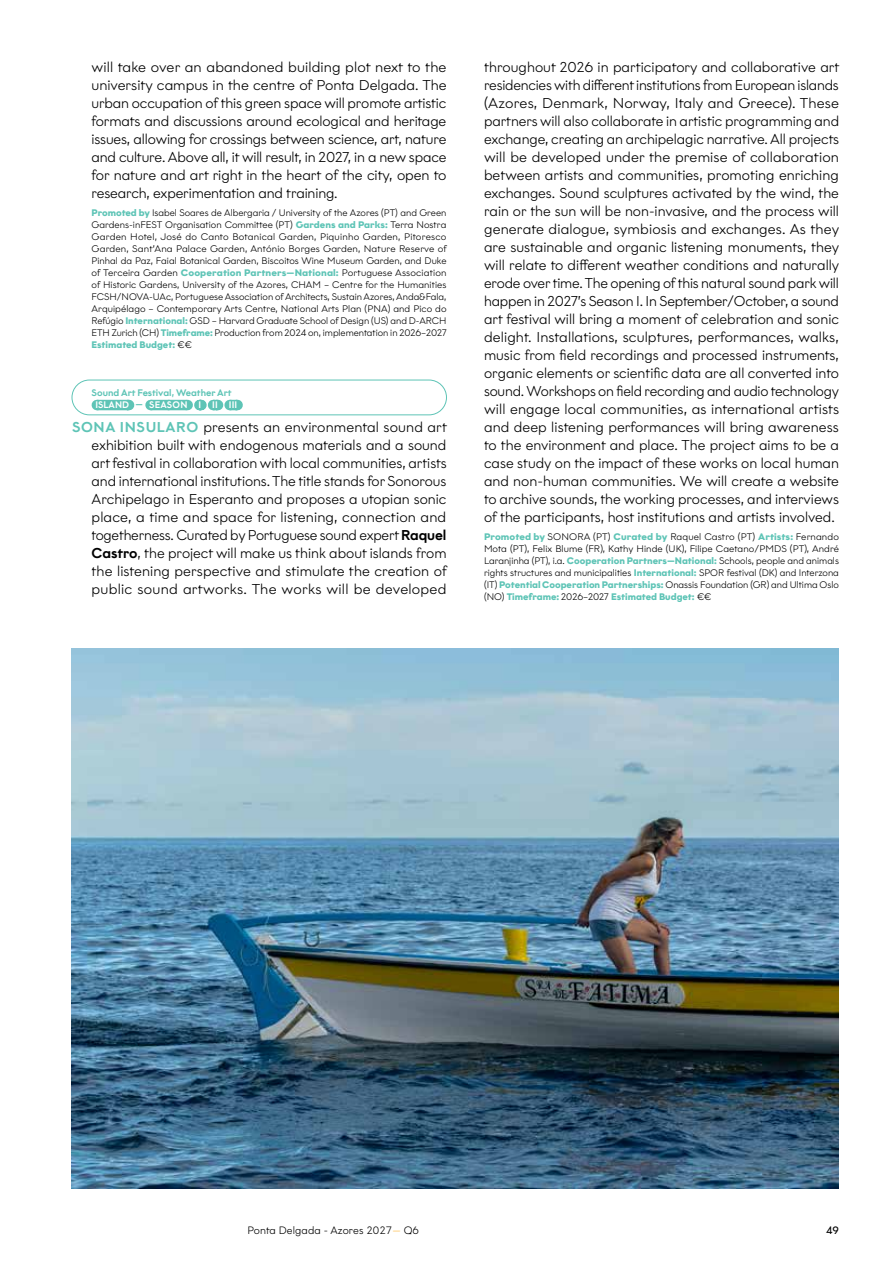
<style>
.page{position:relative;width:893px;height:1263px;background:#fff}
.page>*{position:absolute;margin:0;border:0;box-sizing:border-box;transform-origin:0 0}
.t1{font:300 14.25px/18px "Graphit";color:#000;text-align:justify}
.t2{font:300 10.65px "Graphit";letter-spacing:.01em;color:#000}
.t3{font:10.65px "Graphit";color:#000}
.t4{font:300 9.45px/12px "Graphit";letter-spacing:-.005em;color:#000;text-align:justify}
.t5{font:500 9.45px/12px "Graphit";color:#5ec4b6}
.s1{font-weight:700;color:#5ec4b6}
.s2{color:#fff}
.s3{font-weight:500;color:#5ec4b6}
.s4{font-weight:500}
.s5{color:#fdb940}
</style>
<div class="page">
<div style="left:72px;top:380px;width:375px;height:35px;border:1px solid #5ec4b6;border-radius:17px"></div>
<div style="left:97px;top:400px;width:31px;height:10px;background:#5ec4b6"></div>
<div style="left:151px;top:400px;width:36px;height:10px;background:#5ec4b6"></div>
<svg style="left:199px;top:400px;width:2px;height:10px"></svg>
<svg style="left:213px;top:400px;width:5px;height:10px"></svg>
<svg style="left:230px;top:400px;width:8px;height:10px"></svg>
<img style="left:72px;top:648px;width:767px;height:540px">
<p class="t1" style="left:92px;top:58px;width:357px">will take over an abandoned building plot next to the university campus in the centre of Ponta Delgada. The urban occupation of this green space will promote artistic formats and discussions around ecological and heritage issues, allowing for crossings between science, art, nature and culture. Above all, it will result, in 2027, in a new space for nature and art right in the heart of the city, open to research, experimentation and training.</p>
<p class="t4" style="left:92px;top:207px;width:357px"><span class="s1">Promoted by</span> Isabel Soares de Albergaria / University of the Azores (PT) and Green Gardens-inFEST Organisation Committee (PT) <span class="s1">Gardens and Parks:</span> Terra Nostra Garden Hotel, José do Canto Botanical Garden, Piquinho Garden, Pitoresco Garden, Sant’Ana Palace Garden, António Borges Garden, Nature Reserve of Pinhal da Paz, Faial Botanical Garden, Biscoitos Wine Museum Garden, and Duke of Terceira Garden <span class="s1">Cooperation Partners—National:</span> Portuguese Association of Historic Gardens, University of the Azores, CHAM – Centre for the Humanities FCSH/NOVA-UAc, Portuguese Association of Architects, Sustain Azores, Anda&amp;Fala, Arquipélago – Contemporary Arts Centre, National Arts Plan (PNA) and Pico do Refúgio <span class="s1">International:</span> GSD – Harvard Graduate School of Design (US) and D-ARCH ETH Zurich (CH) <span class="s1">Timeframe:</span> Production from 2024 on, implementation in 2026–2027<br><span class="s1">Estimated Budget:</span> €€</p>
<p class="t5" style="left:95px;top:386px;width:143px;text-indent:-4px">Sound Art Festival, Weather Art<br><span class="s2">ISLAND</span> — <span class="s2">SEASON I II III</span></p>
<p class="t1" style="left:92px;top:418px;width:357px;text-indent:-19px"><span class="s3">SONA INSULARO</span> presents an environmental sound art exhibition built with endogenous materials and a sound art festival in collaboration with local communities, artists and international institutions. The title stands for Sonorous Archipelago in Esperanto and proposes a utopian sonic place, a time and space for listening, connection and togetherness. Curated by Portuguese sound expert <span class="s4">Raquel Castro</span>, the project will make us think about islands from the listening perspective and stimulate the creation of public sound artworks. The works will be developed</p>
<p class="t1" style="left:484px;top:58px;width:357px">throughout 2026 in participatory and collaborative art residencies with different institutions from European islands (Azores, Denmark, Norway, Italy and Greece). These partners will also collaborate in artistic programming and exchange, creating an archipelagic narrative. All projects will be developed under the premise of collaboration between artists and communities, promoting enriching exchanges. Sound sculptures activated by the wind, the rain or the sun will be non-invasive, and the process will generate dialogue, symbiosis and exchanges. As they are sustainable and organic listening monuments, they will relate to different weather conditions and naturally erode over time. The opening of this natural sound park will happen in 2027’s Season I. In September/October, a sound art festival will bring a moment of celebration and sonic delight. Installations, sculptures, performances, walks, music from field recordings and processed instruments, organic elements or scientific data are all converted into sound. Workshops on field recording and audio technology will engage local communities, as international artists and deep listening performances will bring awareness to the environment and place. The project aims to be a case study on the impact of these works on local human and non-human communities. We will create a website to archive sounds, the working processes, and interviews of the participants, host institutions and artists involved.</p>
<p class="t4" style="left:484px;top:531px;width:357px"><span class="s1">Promoted by</span> SONORA (PT) <span class="s1">Curated by</span> Raquel Castro (PT) <span class="s1">Artists:</span> Fernando Mota (PT), Felix Blume (FR), Kathy Hinde (UK), Filipe Caetano/PMDS (PT), André Laranjinha (PT), i.a. <span class="s1">Cooperation Partners—National:</span> Schools, people and animals rights structures and municipalities <span class="s1">International:</span> SPOR festival (DK) and Interzona (IT) <span class="s1">Potential Cooperation Partnerships:</span> Onassis Foundation (GR) and Ultima Oslo (NO) <span class="s1">Timeframe:</span> 2026–2027 <span class="s1">Estimated Budget:</span> €€</p>
<p class="t2" style="left:247px;top:1224px;width:173px">Ponta Delgada - Azores 2027<span class="s5">—</span> Q6</p>
<p class="t3" style="left:826px;top:1224px;width:14px">49</p>
</div>
